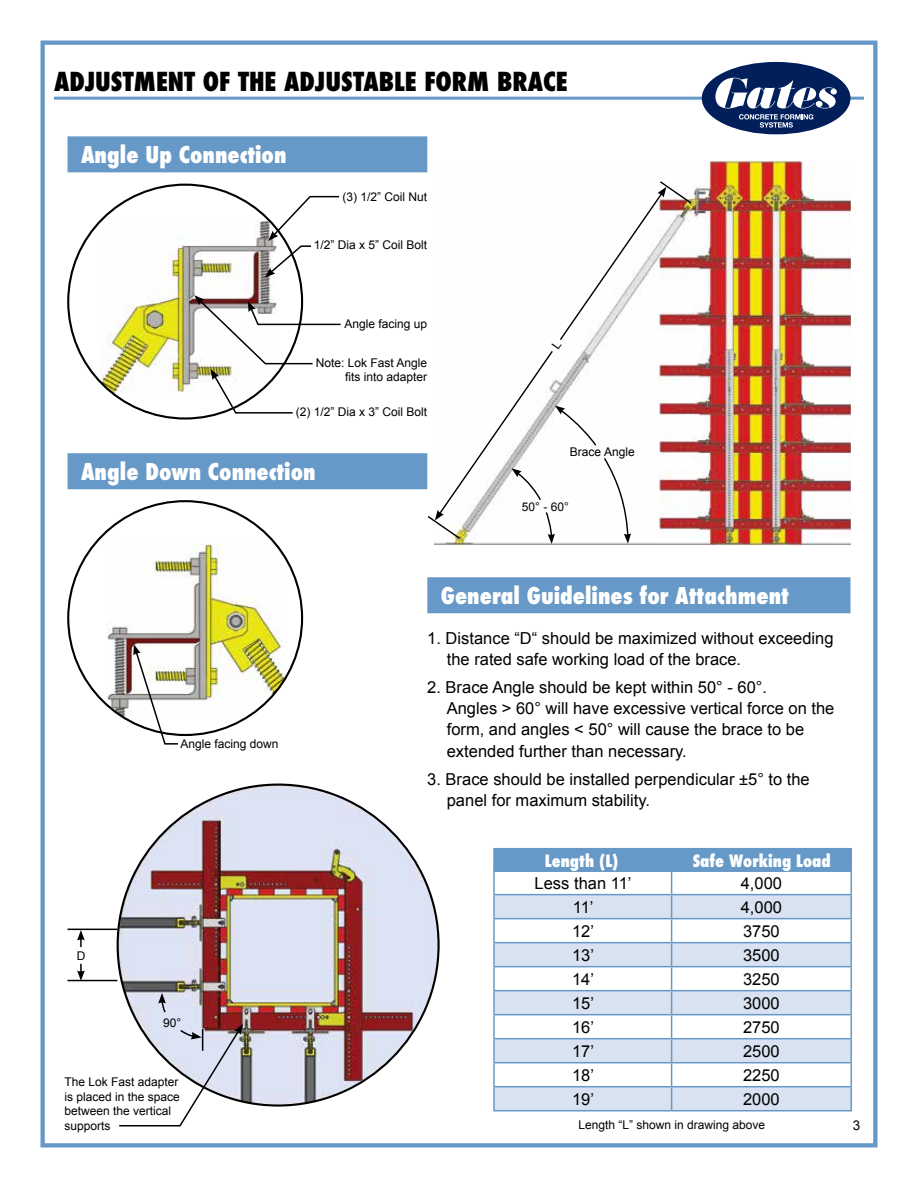
<style>
.page{position:relative;width:918px;height:1188px;background:#fff}
.page>*{position:absolute;margin:0;border:0;box-sizing:border-box;transform-origin:0 0}
.t1{font:800 condensed 25.5px "Futura";color:#000}
.t2{font:800 condensed 22.5px "Futura";color:#fff}
.t3{font:16.5px/21.3px "Arial";color:#000}
.t4{font:800 condensed 16.5px "Futura";color:#fff}
.t5{font:13.5px "Arial";color:#000}
.t6{font:12px/14.4px "Arial";color:#000;text-align:right}
</style>
<div class="page">
<div style="left:40px;top:41px;width:837px;height:1107px;border:4px solid #6799c8"></div>
<hr style="left:54px;top:97px;width:810px;height:3px;background:#6799c8">
<div style="left:702px;top:62px;width:148px;height:72px;background:#001f5b;border-radius:50%"></div>
<svg style="left:715px;top:78px;width:122px;height:50px"></svg>
<img style="left:100px;top:219px;width:173px;height:177px">
<img style="left:106px;top:543px;width:180px;height:176px">
<div style="left:427px;top:577px;width:423px;height:36px;background:#6799c8"></div>
<div style="left:68px;top:453px;width:359px;height:36px;background:#6799c8"></div>
<div style="left:68px;top:136px;width:359px;height:36px;background:#6799c8"></div>
<hr style="left:68px;top:929px;width:49px;height:1px;background:#000">
<hr style="left:68px;top:980px;width:49px;height:1px;background:#000">
<svg style="left:77px;top:930px;width:8px;height:17px"></svg>
<svg style="left:77px;top:964px;width:8px;height:16px"></svg>
<svg style="left:265px;top:195px;width:75px;height:83px"></svg>
<img style="left:435px;top:160px;width:415px;height:385px">
<svg style="left:603px;top:516px;width:28px;height:28px"></svg>
<svg style="left:544px;top:516px;width:11px;height:28px"></svg>
<svg style="left:437px;top:191px;width:227px;height:325px"></svg>
<svg style="left:427px;top:510px;width:35px;height:30px"></svg>
<svg style="left:657px;top:180px;width:36px;height:25px"></svg>
<svg style="left:495px;top:895px;width:355px;height:215px;fill:#d9e2f0"></svg>
<hr style="left:493px;top:871px;width:2px;height:23px;background:#6799c8">
<hr style="left:850px;top:871px;width:2px;height:23px;background:#6799c8">
<hr style="left:493px;top:894px;width:179px;height:1px;background:#6799c8">
<hr style="left:493px;top:895px;width:2px;height:23px;background:#6799c8">
<hr style="left:672px;top:894px;width:180px;height:1px;background:#6799c8">
<hr style="left:850px;top:895px;width:2px;height:23px;background:#6799c8">
<hr style="left:493px;top:918px;width:179px;height:1px;background:#6799c8">
<hr style="left:493px;top:919px;width:2px;height:23px;background:#6799c8">
<hr style="left:672px;top:918px;width:180px;height:1px;background:#6799c8">
<hr style="left:850px;top:919px;width:2px;height:23px;background:#6799c8">
<hr style="left:493px;top:942px;width:179px;height:1px;background:#6799c8">
<hr style="left:493px;top:943px;width:2px;height:23px;background:#6799c8">
<hr style="left:672px;top:942px;width:180px;height:1px;background:#6799c8">
<hr style="left:850px;top:943px;width:2px;height:23px;background:#6799c8">
<hr style="left:493px;top:966px;width:179px;height:1px;background:#6799c8">
<hr style="left:493px;top:967px;width:2px;height:23px;background:#6799c8">
<hr style="left:672px;top:966px;width:180px;height:1px;background:#6799c8">
<hr style="left:850px;top:967px;width:2px;height:23px;background:#6799c8">
<hr style="left:493px;top:990px;width:179px;height:1px;background:#6799c8">
<hr style="left:493px;top:991px;width:2px;height:23px;background:#6799c8">
<hr style="left:672px;top:990px;width:180px;height:1px;background:#6799c8">
<hr style="left:850px;top:991px;width:2px;height:23px;background:#6799c8">
<hr style="left:493px;top:1014px;width:179px;height:1px;background:#6799c8">
<hr style="left:493px;top:1015px;width:2px;height:23px;background:#6799c8">
<hr style="left:672px;top:1014px;width:180px;height:1px;background:#6799c8">
<hr style="left:850px;top:1015px;width:2px;height:23px;background:#6799c8">
<hr style="left:493px;top:1038px;width:179px;height:1px;background:#6799c8">
<hr style="left:493px;top:1039px;width:2px;height:23px;background:#6799c8">
<hr style="left:672px;top:1038px;width:180px;height:1px;background:#6799c8">
<hr style="left:850px;top:1039px;width:2px;height:23px;background:#6799c8">
<hr style="left:493px;top:1062px;width:179px;height:1px;background:#6799c8">
<hr style="left:493px;top:1063px;width:2px;height:23px;background:#6799c8">
<hr style="left:672px;top:1062px;width:180px;height:1px;background:#6799c8">
<hr style="left:850px;top:1063px;width:2px;height:23px;background:#6799c8">
<hr style="left:493px;top:1086px;width:179px;height:1px;background:#6799c8">
<hr style="left:493px;top:1087px;width:2px;height:23px;background:#6799c8">
<hr style="left:672px;top:1086px;width:180px;height:1px;background:#6799c8">
<svg style="left:671px;top:872px;width:1px;height:238px"></svg>
<hr style="left:850px;top:1087px;width:2px;height:23px;background:#6799c8">
<hr style="left:493px;top:1110px;width:179px;height:1px;background:#6799c8">
<hr style="left:672px;top:1110px;width:180px;height:1px;background:#6799c8">
<div style="left:493px;top:848px;width:359px;height:24px;background:#6799c8"></div>
<svg style="left:194px;top:295px;width:147px;height:119px"></svg>
<svg style="left:133px;top:644px;width:46px;height:101px"></svg>
<img style="left:118px;top:785px;width:321px;height:321px;border-radius:160px">
<svg style="left:158px;top:993px;width:9px;height:21px"></svg>
<svg style="left:119px;top:1024px;width:124px;height:103px"></svg>
<svg style="left:549px;top:337px;width:15px;height:17px"></svg>
<p class="t1" style="left:54px;top:64px;width:515px">ADJUSTMENT OF THE ADJUSTABLE FORM BRACE</p>
<p class="t2" style="left:81px;top:139px;width:207px">Angle Up Connection</p>
<p class="t6" style="left:343px;top:189px;width:86px">(3) 1/2” Coil Nut</p>
<p class="t6" style="left:314px;top:238px;width:115px">1/2” Dia x 5” Coil Bolt</p>
<p class="t6" style="left:345px;top:317px;width:84px">Angle facing up</p>
<p class="t6" style="left:316px;top:356px;width:113px">Note: Lok Fast Angle fits into adapter</p>
<p class="t6" style="left:296px;top:405px;width:133px">(2) 1/2” Dia x 3” Coil Bolt</p>
<p class="t2" style="left:81px;top:456px;width:236px">Angle Down Connection</p>
<p class="t6" style="left:570px;top:444px;width:66px">Brace Angle</p>
<p class="t6" style="left:522px;top:500px;width:48px">50° - 60°</p>
<p class="t6" style="left:180px;top:736px;width:100px">Angle facing down</p>
<p class="t6" style="left:77px;top:949px;width:10px">D</p>
<p class="t6" style="left:163px;top:1016px;width:20px">90°</p>
<p class="t6" style="left:64px;top:1075px;width:117px;text-align:left">The Lok Fast adapter is placed in the space between the vertical supports</p>
<p class="t2" style="left:441px;top:580px;width:349px">General Guidelines for Attachment</p>
<p class="t3" style="left:447px;top:627px;width:388px;text-indent:-20px">1. Distance “D“ should be maximized without exceeding the rated safe working load of the brace.</p>
<p class="t3" style="left:447px;top:677px;width:389px;text-indent:-20px">2. Brace Angle should be kept within 50° - 60°.<br>Angles &gt; 60° will have excessive vertical force on the form, and angles &lt; 50° will cause the brace to be extended further than necessary.</p>
<p class="t3" style="left:447px;top:769px;width:365px;text-indent:-20px">3. Brace should be installed perpendicular ±5° to the panel for maximum stability.</p>
<p class="t4" style="left:545px;top:849px;width:75px">Length (L)</p>
<p class="t4" style="left:693px;top:849px;width:140px">Safe Working Load</p>
<p class="t3" style="left:535px;top:872px;width:98px">Less than 11’</p>
<p class="t3" style="left:741px;top:872px;width:43px">4,000</p>
<p class="t3" style="left:573px;top:896px;width:22px">11’</p>
<p class="t3" style="left:741px;top:896px;width:43px">4,000</p>
<p class="t3" style="left:572px;top:920px;width:24px">12’</p>
<p class="t3" style="left:743px;top:920px;width:38px">3750</p>
<p class="t3" style="left:572px;top:944px;width:24px">13’</p>
<p class="t3" style="left:743px;top:944px;width:38px">3500</p>
<p class="t3" style="left:572px;top:968px;width:24px">14’</p>
<p class="t3" style="left:743px;top:968px;width:38px">3250</p>
<p class="t3" style="left:572px;top:992px;width:24px">15’</p>
<p class="t3" style="left:743px;top:992px;width:38px">3000</p>
<p class="t3" style="left:572px;top:1016px;width:24px">16’</p>
<p class="t3" style="left:743px;top:1016px;width:38px">2750</p>
<p class="t3" style="left:572px;top:1040px;width:24px">17’</p>
<p class="t3" style="left:743px;top:1040px;width:38px">2500</p>
<p class="t3" style="left:572px;top:1064px;width:24px">18’</p>
<p class="t3" style="left:743px;top:1064px;width:38px">2250</p>
<p class="t3" style="left:572px;top:1088px;width:24px">19’</p>
<p class="t3" style="left:743px;top:1088px;width:38px">2000</p>
<p class="t6" style="left:578px;top:1118px;width:188px">Length “L” shown in drawing above</p>
<p class="t5" style="left:853px;top:1116px;width:9px">3</p>
</div>
